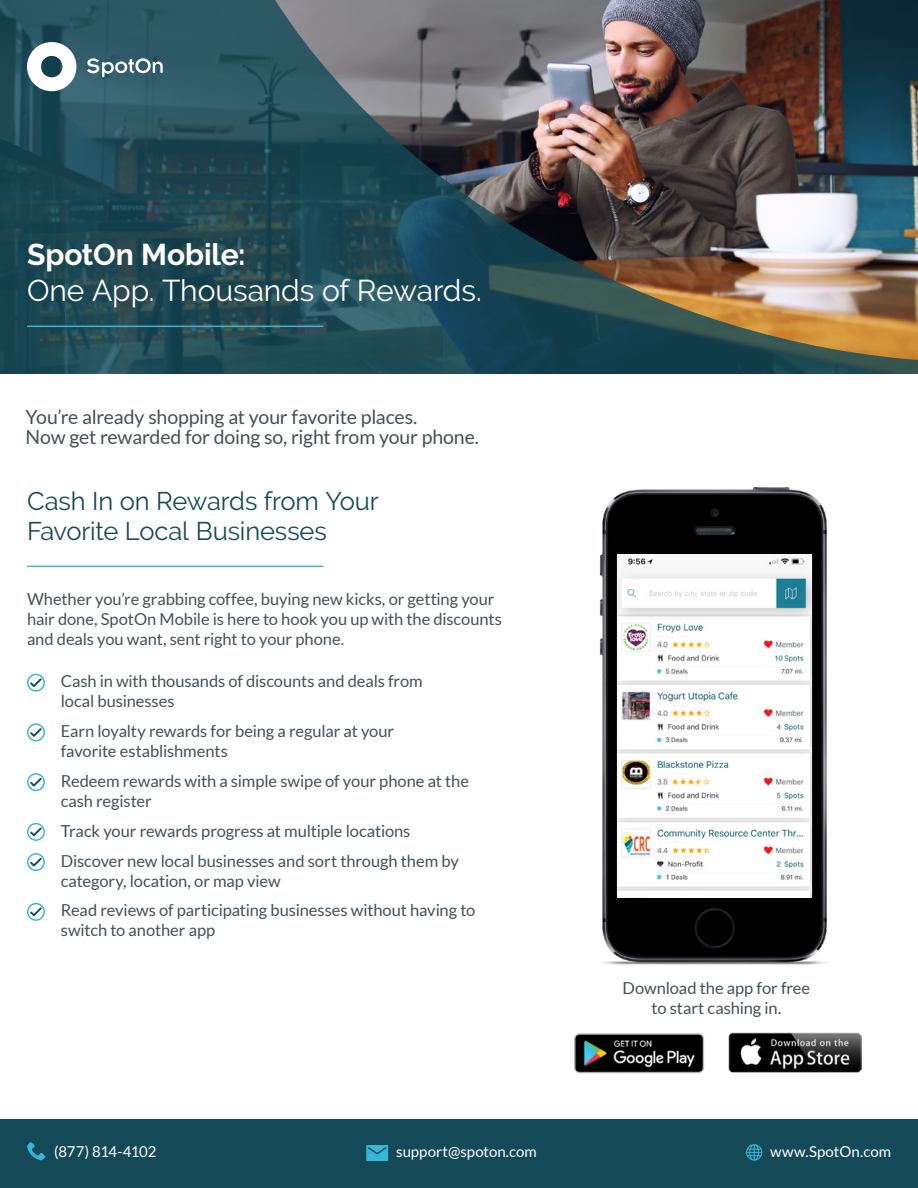
<style>
.page{position:relative;width:918px;height:1188px;background:#fff}
.page>*{position:absolute;margin:0;border:0;box-sizing:border-box;transform-origin:0 0}
.t1{font:30px "Raleway";letter-spacing:-.005em;color:#fff}
.t2{font:700 30px "Raleway";letter-spacing:-.005em;color:#fff}
.t3{font:25.5px/30.6px "Raleway";letter-spacing:-.005em;color:#144a58}
.t4{font:19.5px/19.8px "Lato";letter-spacing:-.01em;color:#475055}
.t5{font:16.5px/19.8px "Lato";letter-spacing:-.005em;color:#475055}
.t6{font:15px "Lato";color:#fff}
.t7{font:15px "Lato";letter-spacing:-.025em;color:#fff}
</style>
<div class="page">
<img style="left:600px;top:487px;width:227px;height:478px">
<img style="left:0;top:0;width:918px;height:374px">
<hr style="left:27px;top:326px;width:296px;height:1px;background:#36b7d8">
<svg style="left:87px;top:58px;width:76px;height:19px"></svg>
<svg style="left:27px;top:42px;width:49px;height:49px"></svg>
<div style="left:0;top:1119px;width:918px;height:69px;background:#144a58"></div>
<svg style="left:746px;top:1144px;width:16px;height:17px"></svg>
<svg style="left:27px;top:1142px;width:18px;height:18px"></svg>
<div style="left:366px;top:1145px;width:22px;height:16px;background:#36b7d8"></div>
<svg style="left:368px;top:1147px;width:19px;height:8px"></svg>
<hr style="left:27px;top:566px;width:296px;height:1px;background:#36b7d8">
<div style="left:27px;top:674px;width:18px;height:18px;border:2px solid #3bb8d9;border-radius:50%"></div>
<svg style="left:30px;top:678px;width:12px;height:9px"></svg>
<div style="left:27px;top:723px;width:18px;height:18px;border:2px solid #3bb8d9;border-radius:50%"></div>
<svg style="left:30px;top:728px;width:12px;height:9px"></svg>
<div style="left:27px;top:773px;width:18px;height:18px;border:2px solid #3bb8d9;border-radius:50%"></div>
<svg style="left:30px;top:778px;width:12px;height:9px"></svg>
<div style="left:27px;top:853px;width:18px;height:18px;border:2px solid #3bb8d9;border-radius:50%"></div>
<svg style="left:30px;top:858px;width:12px;height:9px"></svg>
<div style="left:27px;top:823px;width:18px;height:18px;border:2px solid #3bb8d9;border-radius:50%"></div>
<svg style="left:30px;top:827px;width:12px;height:9px"></svg>
<div style="left:27px;top:903px;width:18px;height:18px;border:2px solid #3bb8d9;border-radius:50%"></div>
<svg style="left:30px;top:907px;width:12px;height:9px"></svg>
<img style="left:617px;top:555px;width:194px;height:343px">
<img style="left:728px;top:1033px;width:134px;height:40px">
<img style="left:574px;top:1033px;width:130px;height:41px">
<h1 class="t2" style="left:27px;top:237px;width:220px">SpotOn Mobile:</h1>
<h1 class="t1" style="left:27px;top:273px;width:456px">One App. Thousands of Rewards.</h1>
<p class="t4" style="left:26px;top:407px;width:455px">You’re already shopping at your favorite places.<br>Now get rewarded for doing so, right from your phone.</p>
<h2 class="t3" style="left:27px;top:486px;width:353px">Cash In on Rewards from Your<br>Favorite Local Businesses</h2>
<p class="t5" style="left:27px;top:589px;width:476px">Whether you’re grabbing coffee, buying new kicks, or getting your hair done, SpotOn Mobile is here to hook you up with the discounts and deals you want, sent right to your phone.</p>
<p class="t5" style="left:61px;top:671px;width:363px">Cash in with thousands of discounts and deals from local businesses</p>
<p class="t5" style="left:61px;top:721px;width:335px">Earn loyalty rewards for being a regular at your favorite establishments</p>
<p class="t5" style="left:61px;top:771px;width:410px">Redeem rewards with a simple swipe of your phone at the cash register</p>
<p class="t5" style="left:61px;top:816px;width:400px;line-height:30px">Track your rewards progress at multiple locations<br>Discover new local businesses and sort through them by</p>
<p class="t5" style="left:61px;top:865px;width:416px;line-height:30px">category, location, or map view<br>Read reviews of participating businesses without having to</p>
<p class="t5" style="left:61px;top:920px;width:156px">switch to another app</p>
<p class="t5" style="left:623px;top:978px;width:189px;text-align:center">Download the app for free to start cashing in.</p>
<p class="t7" style="left:54px;top:1143px;width:104px">(877) 814-4102</p>
<p class="t6" style="left:396px;top:1143px;width:142px">support@spoton.com</p>
<p class="t6" style="left:770px;top:1143px;width:122px">www.SpotOn.com</p>
</div>
